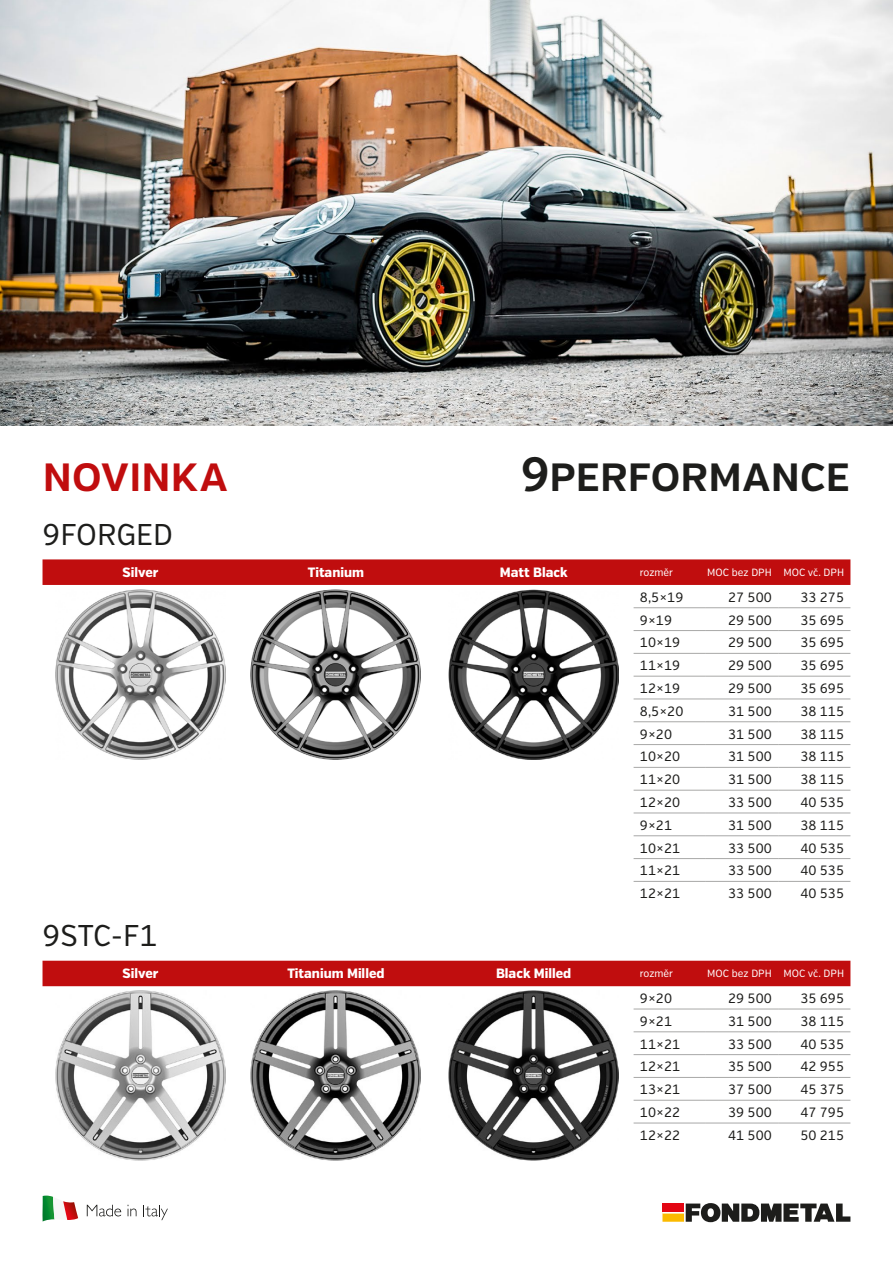
<style>
.page{position:relative;width:893px;height:1263px;background:#fff}
.page>*{position:absolute;margin:0;border:0;box-sizing:border-box;transform-origin:0 0}
.t1{font:600 48px "Verb Cond";letter-spacing:-.01em;color:#1d1d1b}
.t2{font:600 48px "Verb Cond";letter-spacing:-.01em;color:#c00d0e}
.t3{font:30px "Verb Cond";color:#1d1d1b}
.t4{font:13.5px "Verb Cond";color:#1d1d1b}
.t5{font:800 13.5px "Verb Cond";color:#fff}
.t6{font:10.5px "Verb Cond";color:#fff}
</style>
<div class="page">
<svg style="left:43px;top:559px;width:807px;height:26px;background:#c11112"></svg>
<hr style="left:634px;top:607px;width:72px;height:1px;background:#a8a8a7">
<hr style="left:706px;top:607px;width:72px;height:1px;background:#a8a8a7">
<hr style="left:778px;top:607px;width:72px;height:1px;background:#a8a8a7">
<hr style="left:634px;top:630px;width:72px;height:1px;background:#a8a8a7">
<hr style="left:706px;top:630px;width:72px;height:1px;background:#a8a8a7">
<hr style="left:778px;top:630px;width:72px;height:1px;background:#a8a8a7">
<hr style="left:634px;top:653px;width:72px;height:1px;background:#a8a8a7">
<hr style="left:706px;top:653px;width:72px;height:1px;background:#a8a8a7">
<hr style="left:778px;top:653px;width:72px;height:1px;background:#a8a8a7">
<hr style="left:634px;top:676px;width:72px;height:1px;background:#a8a8a7">
<hr style="left:706px;top:676px;width:72px;height:1px;background:#a8a8a7">
<hr style="left:778px;top:676px;width:72px;height:1px;background:#a8a8a7">
<hr style="left:634px;top:699px;width:72px;height:1px;background:#a8a8a7">
<hr style="left:706px;top:699px;width:72px;height:1px;background:#a8a8a7">
<hr style="left:778px;top:699px;width:72px;height:1px;background:#a8a8a7">
<hr style="left:634px;top:721px;width:72px;height:1px;background:#a8a8a7">
<hr style="left:706px;top:721px;width:72px;height:1px;background:#a8a8a7">
<hr style="left:778px;top:721px;width:72px;height:1px;background:#a8a8a7">
<hr style="left:634px;top:744px;width:72px;height:1px;background:#a8a8a7">
<hr style="left:706px;top:744px;width:72px;height:1px;background:#a8a8a7">
<hr style="left:778px;top:744px;width:72px;height:1px;background:#a8a8a7">
<hr style="left:634px;top:767px;width:72px;height:1px;background:#a8a8a7">
<hr style="left:706px;top:767px;width:72px;height:1px;background:#a8a8a7">
<hr style="left:778px;top:767px;width:72px;height:1px;background:#a8a8a7">
<hr style="left:634px;top:790px;width:72px;height:1px;background:#a8a8a7">
<hr style="left:706px;top:790px;width:72px;height:1px;background:#a8a8a7">
<hr style="left:778px;top:790px;width:72px;height:1px;background:#a8a8a7">
<hr style="left:634px;top:813px;width:72px;height:1px;background:#a8a8a7">
<hr style="left:706px;top:813px;width:72px;height:1px;background:#a8a8a7">
<hr style="left:778px;top:813px;width:72px;height:1px;background:#a8a8a7">
<hr style="left:634px;top:835px;width:72px;height:1px;background:#a8a8a7">
<hr style="left:706px;top:835px;width:72px;height:1px;background:#a8a8a7">
<hr style="left:778px;top:835px;width:72px;height:1px;background:#a8a8a7">
<hr style="left:634px;top:858px;width:72px;height:1px;background:#a8a8a7">
<hr style="left:706px;top:858px;width:72px;height:1px;background:#a8a8a7">
<hr style="left:778px;top:858px;width:72px;height:1px;background:#a8a8a7">
<hr style="left:634px;top:881px;width:72px;height:1px;background:#a8a8a7">
<hr style="left:706px;top:881px;width:72px;height:1px;background:#a8a8a7">
<hr style="left:778px;top:881px;width:72px;height:1px;background:#a8a8a7">
<img style="left:55px;top:589px;width:170px;height:170px">
<img style="left:251px;top:589px;width:170px;height:170px">
<img style="left:449px;top:589px;width:170px;height:170px">
<div style="left:43px;top:961px;width:807px;height:25px;background:#c00d0e"></div>
<hr style="left:634px;top:1009px;width:72px;height:1px;background:#a8a8a7">
<hr style="left:706px;top:1009px;width:72px;height:1px;background:#a8a8a7">
<hr style="left:778px;top:1009px;width:72px;height:1px;background:#a8a8a7">
<hr style="left:634px;top:1031px;width:72px;height:1px;background:#a8a8a7">
<hr style="left:706px;top:1031px;width:72px;height:1px;background:#a8a8a7">
<hr style="left:778px;top:1031px;width:72px;height:1px;background:#a8a8a7">
<hr style="left:634px;top:1054px;width:72px;height:1px;background:#a8a8a7">
<hr style="left:706px;top:1054px;width:72px;height:1px;background:#a8a8a7">
<hr style="left:778px;top:1054px;width:72px;height:1px;background:#a8a8a7">
<hr style="left:634px;top:1077px;width:72px;height:1px;background:#a8a8a7">
<hr style="left:706px;top:1077px;width:72px;height:1px;background:#a8a8a7">
<hr style="left:778px;top:1077px;width:72px;height:1px;background:#a8a8a7">
<hr style="left:634px;top:1100px;width:72px;height:1px;background:#a8a8a7">
<hr style="left:706px;top:1100px;width:72px;height:1px;background:#a8a8a7">
<hr style="left:778px;top:1100px;width:72px;height:1px;background:#a8a8a7">
<hr style="left:634px;top:1123px;width:72px;height:1px;background:#a8a8a7">
<hr style="left:706px;top:1123px;width:72px;height:1px;background:#a8a8a7">
<hr style="left:778px;top:1123px;width:72px;height:1px;background:#a8a8a7">
<img style="left:55px;top:990px;width:170px;height:170px">
<img style="left:251px;top:990px;width:170px;height:170px">
<img style="left:449px;top:990px;width:170px;height:170px">
<img style="left:0;top:0;width:893px;height:425px">
<svg style="left:662px;top:1203px;width:188px;height:19px"></svg>
<svg style="left:42px;top:1195px;width:36px;height:26px"></svg>
<svg style="left:87px;top:1205px;width:34px;height:11px"></svg>
<svg style="left:128px;top:1205px;width:9px;height:11px"></svg>
<svg style="left:145px;top:1205px;width:23px;height:15px"></svg>
<h1 class="t2" style="left:43px;top:446px;width:187px">novinka</h1>
<h1 class="t1" style="left:520px;top:446px;width:332px">9performance</h1>
<h2 class="t3" style="left:43px;top:517px;width:132px">9FORGED</h2>
<p class="t5" style="left:123px;top:564px;width:37px">Silver</p>
<p class="t5" style="left:308px;top:564px;width:58px">Titanium</p>
<p class="t5" style="left:500px;top:564px;width:69px">Matt Black</p>
<p class="t6" style="left:640px;top:566px;width:35px">rozměr</p>
<p class="t6" style="left:707px;top:566px;width:138px">MOC bez DPH MOC vč. DPH</p>
<p class="t4" style="left:640px;top:589px;width:45px">8,5×19</p>
<p class="t4" style="left:728px;top:589px;width:45px">27 500</p>
<p class="t4" style="left:800px;top:589px;width:45px">33 275</p>
<p class="t4" style="left:640px;top:612px;width:34px">9×19</p>
<p class="t4" style="left:728px;top:612px;width:45px">29 500</p>
<p class="t4" style="left:800px;top:612px;width:45px">35 695</p>
<p class="t4" style="left:640px;top:635px;width:42px">10×19</p>
<p class="t4" style="left:728px;top:635px;width:45px">29 500</p>
<p class="t4" style="left:800px;top:635px;width:45px">35 695</p>
<p class="t4" style="left:640px;top:657px;width:42px">11×19</p>
<p class="t4" style="left:728px;top:657px;width:45px">29 500</p>
<p class="t4" style="left:800px;top:657px;width:45px">35 695</p>
<p class="t4" style="left:640px;top:680px;width:42px">12×19</p>
<p class="t4" style="left:728px;top:680px;width:45px">29 500</p>
<p class="t4" style="left:800px;top:680px;width:45px">35 695</p>
<p class="t4" style="left:640px;top:703px;width:45px">8,5×20</p>
<p class="t4" style="left:728px;top:703px;width:45px">31 500</p>
<p class="t4" style="left:800px;top:703px;width:45px">38 115</p>
<p class="t4" style="left:640px;top:726px;width:34px">9×20</p>
<p class="t4" style="left:728px;top:726px;width:45px">31 500</p>
<p class="t4" style="left:800px;top:726px;width:45px">38 115</p>
<p class="t4" style="left:640px;top:749px;width:42px">10×20</p>
<p class="t4" style="left:728px;top:749px;width:45px">31 500</p>
<p class="t4" style="left:800px;top:749px;width:45px">38 115</p>
<p class="t4" style="left:640px;top:771px;width:42px">11×20</p>
<p class="t4" style="left:728px;top:771px;width:45px">31 500</p>
<p class="t4" style="left:800px;top:771px;width:45px">38 115</p>
<p class="t4" style="left:640px;top:794px;width:42px">12×20</p>
<p class="t4" style="left:728px;top:794px;width:45px">33 500</p>
<p class="t4" style="left:800px;top:794px;width:45px">40 535</p>
<p class="t4" style="left:640px;top:817px;width:34px">9×21</p>
<p class="t4" style="left:728px;top:817px;width:45px">31 500</p>
<p class="t4" style="left:800px;top:817px;width:45px">38 115</p>
<p class="t4" style="left:640px;top:840px;width:42px">10×21</p>
<p class="t4" style="left:728px;top:840px;width:45px">33 500</p>
<p class="t4" style="left:800px;top:840px;width:45px">40 535</p>
<p class="t4" style="left:640px;top:863px;width:42px">11×21</p>
<p class="t4" style="left:728px;top:863px;width:45px">33 500</p>
<p class="t4" style="left:800px;top:863px;width:45px">40 535</p>
<p class="t4" style="left:640px;top:885px;width:42px">12×21</p>
<p class="t4" style="left:728px;top:885px;width:45px">33 500</p>
<p class="t4" style="left:800px;top:885px;width:45px">40 535</p>
<h2 class="t3" style="left:43px;top:918px;width:116px">9STC-F1</h2>
<p class="t5" style="left:123px;top:965px;width:37px">Silver</p>
<p class="t5" style="left:287px;top:965px;width:99px">Titanium Milled</p>
<p class="t5" style="left:496px;top:965px;width:77px">Black Milled</p>
<p class="t6" style="left:640px;top:967px;width:35px">rozměr</p>
<p class="t6" style="left:707px;top:967px;width:138px">MOC bez DPH MOC vč. DPH</p>
<p class="t4" style="left:640px;top:990px;width:34px">9×20</p>
<p class="t4" style="left:728px;top:990px;width:45px">29 500</p>
<p class="t4" style="left:800px;top:990px;width:45px">35 695</p>
<p class="t4" style="left:640px;top:1013px;width:34px">9×21</p>
<p class="t4" style="left:728px;top:1013px;width:45px">31 500</p>
<p class="t4" style="left:800px;top:1013px;width:45px">38 115</p>
<p class="t4" style="left:640px;top:1036px;width:42px">11×21</p>
<p class="t4" style="left:728px;top:1036px;width:45px">33 500</p>
<p class="t4" style="left:800px;top:1036px;width:45px">40 535</p>
<p class="t4" style="left:640px;top:1059px;width:42px">12×21</p>
<p class="t4" style="left:728px;top:1059px;width:45px">35 500</p>
<p class="t4" style="left:800px;top:1059px;width:45px">42 955</p>
<p class="t4" style="left:640px;top:1081px;width:42px">13×21</p>
<p class="t4" style="left:728px;top:1081px;width:45px">37 500</p>
<p class="t4" style="left:800px;top:1081px;width:45px">45 375</p>
<p class="t4" style="left:640px;top:1104px;width:42px">10×22</p>
<p class="t4" style="left:728px;top:1104px;width:45px">39 500</p>
<p class="t4" style="left:800px;top:1104px;width:45px">47 795</p>
<p class="t4" style="left:640px;top:1127px;width:42px">12×22</p>
<p class="t4" style="left:728px;top:1127px;width:45px">41 500</p>
<p class="t4" style="left:800px;top:1127px;width:45px">50 215</p>
</div>
